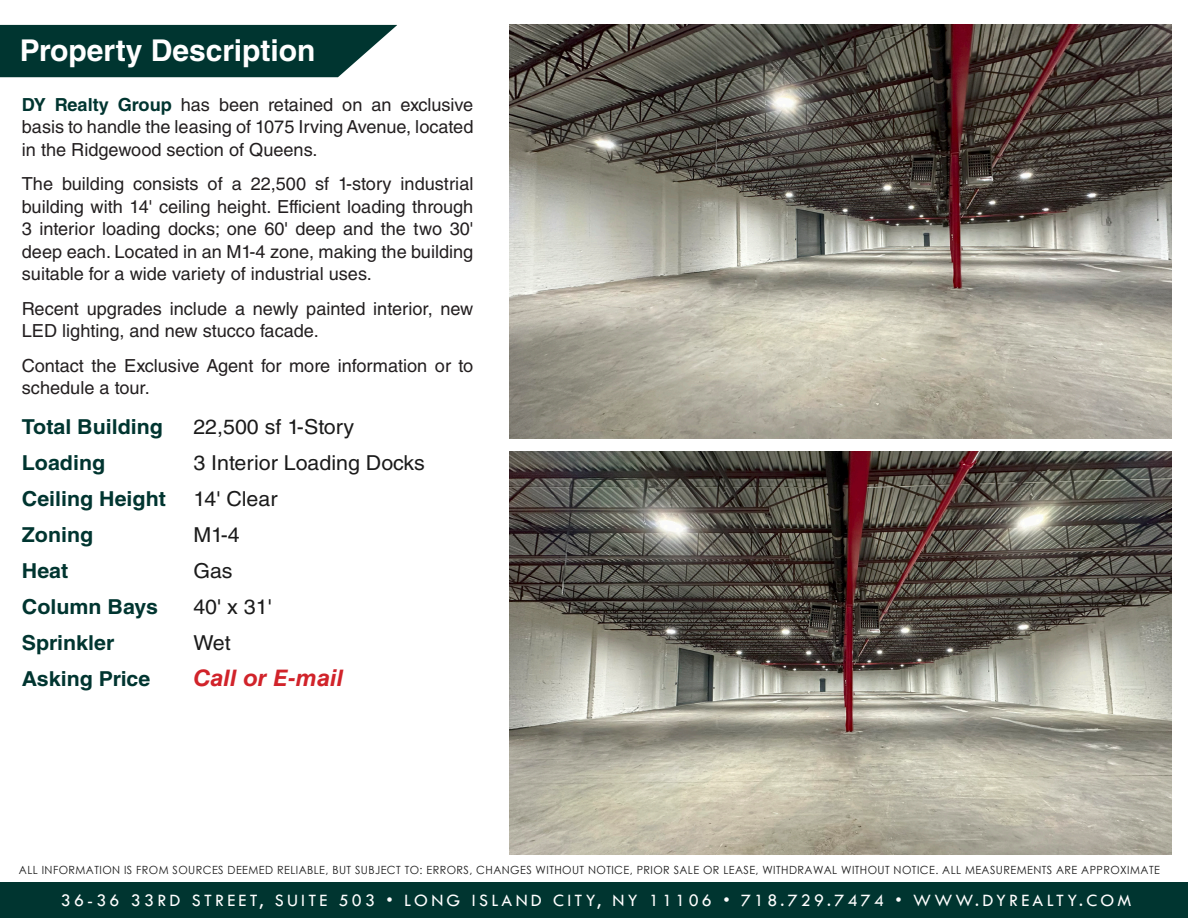
<style>
.page{position:relative;width:1188px;height:918px;background:#fff}
.page>*{position:absolute;margin:0;border:0;box-sizing:border-box;transform-origin:0 0}
.t1{font:700 30px "Helvetica LT Std";color:#fff}
.t2{font:italic 700 22.8px "Helvetica LT Std";color:#d1232a;scale:1.04 1}
.t3{font:700 20.55px "Helvetica LT Std";color:#003530;scale:1.04 1}
.t4{font:20.55px "Helvetica LT Std";color:#1b1b1b;scale:1.04 1}
.t5{font:18px/22.5px "Helvetica LT Std";color:#231f20;text-align:justify}
.t6{font:18px "Tw Cen";letter-spacing:.18em;color:#fff}
.t7{font:11.25px "Century Gothic";letter-spacing:.04em;color:#1b1b1b;scale:.96 1}
.s1{font-weight:700;color:#003530}
</style>
<div class="page">
<div style="left:0;top:882px;width:1188px;height:36px;background:#003530"></div>
<svg style="left:0;top:25px;width:397px;height:52px;background:#12433f"></svg>
<img style="left:509px;top:25px;width:663px;height:413px">
<img style="left:509px;top:452px;width:663px;height:402px">
<p class="t1" style="left:20px;top:32px;width:297px">Property Description</p>
<p class="t5" style="left:22px;top:93px;width:453px"><span class="s1">DY Realty Group</span> has been retained on an exclusive basis to handle the leasing of 1075 Irving Avenue, located in the Ridgewood section of Queens.</p>
<p class="t5" style="left:22px;top:172px;width:453px">The building consists of a 22,500 sf 1-story industrial building with 14' ceiling height. Efficient loading through 3 interior loading docks; one 60' deep and the two 30' deep each. Located in an M1-4 zone, making the building suitable for a wide variety of industrial uses.</p>
<p class="t5" style="left:22px;top:297px;width:453px">Recent upgrades include a newly painted interior, new<br>LED lighting, and new stucco facade.</p>
<p class="t5" style="left:22px;top:354px;width:453px">Contact the Exclusive Agent for more information or to schedule a tour.</p>
<p class="t3" style="left:22px;top:414px;width:137px">Total Building</p>
<p class="t3" style="left:22px;top:450px;width:82px">Loading</p>
<p class="t3" style="left:22px;top:486px;width:140px">Ceiling Height</p>
<p class="t3" style="left:22px;top:522px;width:70px">Zoning</p>
<p class="t3" style="left:22px;top:558px;width:46px">Heat</p>
<p class="t3" style="left:22px;top:594px;width:132px">Column Bays</p>
<p class="t3" style="left:22px;top:630px;width:90px">Sprinkler</p>
<p class="t3" style="left:22px;top:666px;width:125px">Asking Price</p>
<p class="t4" style="left:193px;top:415px;width:156px">22,500 sf 1-Story</p>
<p class="t4" style="left:193px;top:451px;width:224px">3 Interior Loading Docks</p>
<p class="t4" style="left:193px;top:487px;width:82px">14' Clear</p>
<p class="t4" style="left:193px;top:523px;width:46px">M1-4</p>
<p class="t4" style="left:193px;top:559px;width:39px">Gas</p>
<p class="t4" style="left:193px;top:595px;width:77px">40' x 31'</p>
<p class="t4" style="left:193px;top:631px;width:38px">Wet</p>
<p class="t2" style="left:193px;top:664px;width:146px">Call or E-mail</p>
<p class="t7" style="left:19px;top:862px;width:1190px">ALL INFORMATION IS FROM SOURCES DEEMED RELIABLE, BUT SUBJECT TO: ERRORS, CHANGES WITHOUT NOTICE, PRIOR SALE OR LEASE, WITHDRAWAL WITHOUT NOTICE. ALL MEASUREMENTS ARE APPROXIMATE</p>
<p class="t6" style="left:61px;top:890px;width:1072px">36-36 33RD STREET, SUITE 503 • LONG ISLAND CITY, NY 11106 • 718.729.7474 • WWW.DYREALTY.COM</p>
</div>
